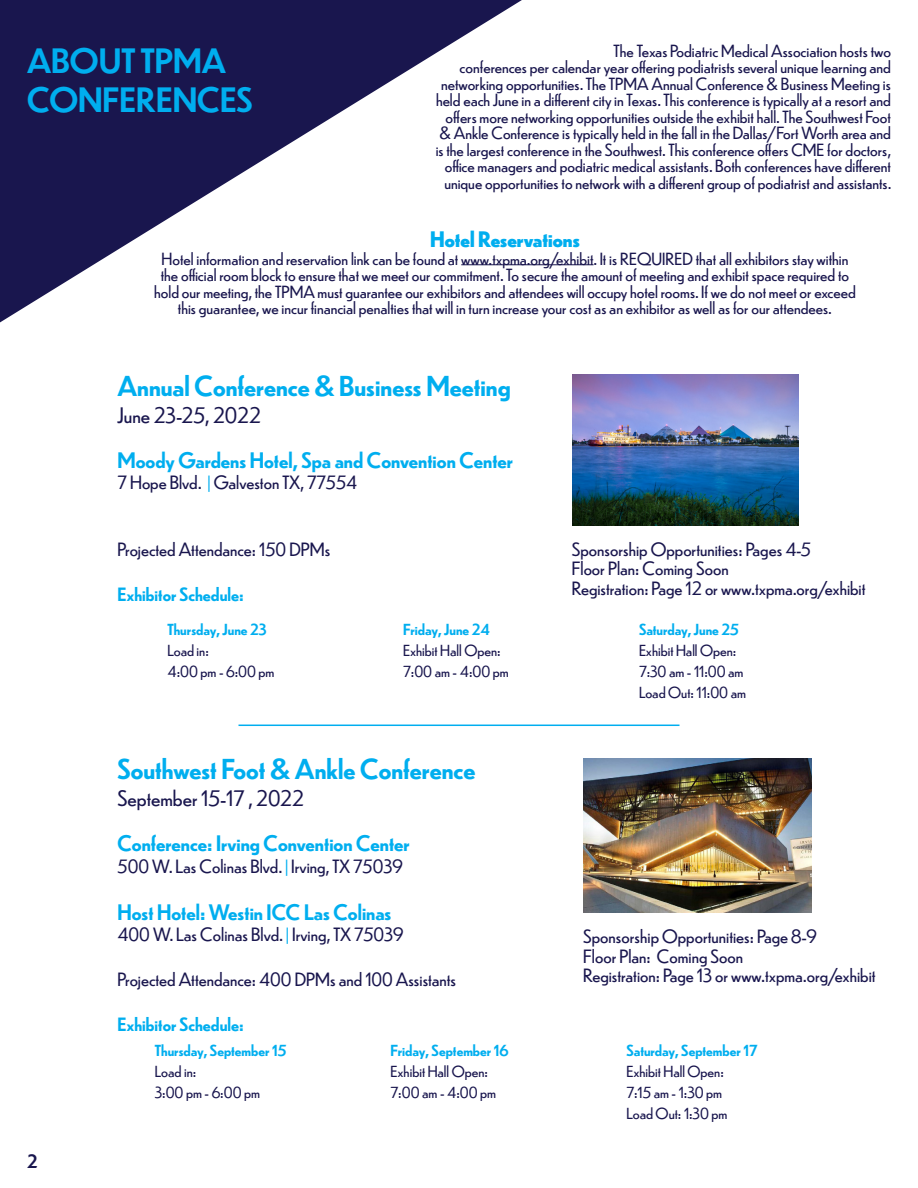
<style>
.page{position:relative;width:918px;height:1188px;background:#fff}
.page>*{position:absolute;margin:0;border:0;box-sizing:border-box;transform-origin:0 0}
.t1{font:500 33px "Dunbar Low";color:#00aeef}
.t2{font:500 27px "Dunbar Low";color:#00aeef}
.t3{font:500 21px "Dunbar Low";color:#00aeef}
.t4{font:21px "Dunbar Low";color:#19164e}
.t5{font:700 21px "Dunbar Low";color:#00aeef}
.t6{font:18px "Dunbar Low";color:#19164e}
.t7{font:500 18px "Dunbar Low";color:#00aeef}
.t8{font:500 18px "Dunbar Low";color:#19164e}
.t9{font:16.5px/16.5px "Dunbar Low";color:#19164e;text-align:right}
.t10{font:15px "Dunbar Low";color:#19164e}
.t11{font:500 15px "Dunbar Low";color:#00aeef}
.s1{color:#00aeef}
</style>
<div class="page">
<svg style="left:0;top:0;width:566px;height:323px"></svg>
<hr style="left:238px;top:725px;width:442px;height:1px;background:#00aeef">
<img style="left:572px;top:374px;width:227px;height:151px">
<img style="left:583px;top:758px;width:229px;height:154px">
<hr style="left:461px;top:265px;width:133px;height:1px;background:#19164e">
<p class="t1" style="left:27px;top:36px;width:201px">ABOUT TPMA</p>
<p class="t1" style="left:27px;top:76px;width:227px">CONFERENCES</p>
<p class="t9" style="left:614px;top:42px;width:279px">The Texas Podiatric Medical Association hosts two</p>
<p class="t9" style="left:436px;top:58px;width:457px">conferences per calendar year offering podiatrists several unique learning and networking opportunities. The TPMA Annual Conference &amp; Business Meeting is held each June in a different city in Texas. This conference is typically at a resort and offers more networking opportunities outside the exhibit hall. The Southwest Foot &amp; Ankle Conference is typically held in the fall in the Dallas/Fort Worth area and is the largest conference in the Southwest. This conference offers CME for doctors, office managers and podiatric medical assistants. Both conferences have different unique opportunities to network with a different group of podiatrist and assistants.</p>
<p class="t5" style="left:430px;top:224px;width:151px">Hotel Reservations</p>
<p class="t9" style="left:154px;top:250px;width:703px;text-align:center">Hotel information and reservation link can be found at www.txpma.org/exhibit. It is REQUIRED that all exhibitors stay within the official room block to ensure that we meet our commitment. To secure the amount of meeting and exhibit space required to hold our meeting, the TPMA must guarantee our exhibitors and attendees will occupy hotel rooms. If we do not meet or exceed this guarantee, we incur financial penalties that will in turn increase your cost as an exhibitor as well as for our attendees.</p>
<p class="t8" style="left:27px;top:1148px;width:12px">2</p>
<p class="t2" style="left:117px;top:366px;width:395px">Annual Conference &amp; Business Meeting</p>
<p class="t4" style="left:117px;top:400px;width:145px">June 23-25, 2022</p>
<p class="t3" style="left:117px;top:445px;width:397px">Moody Gardens Hotel, Spa and Convention Center</p>
<p class="t6" style="left:117px;top:470px;width:241px">7 Hope Blvd. <span class="s1">|</span> Galveston TX, 77554</p>
<p class="t6" style="left:117px;top:536px;width:215px">Projected Attendance: 150 DPMs</p>
<p class="t7" style="left:117px;top:581px;width:128px">Exhibitor Schedule:</p>
<p class="t11" style="left:167px;top:618px;width:101px">Thursday, June 23</p>
<p class="t10" style="left:167px;top:639px;width:43px">Load in:</p>
<p class="t10" style="left:167px;top:660px;width:109px">4:00 pm - 6:00 pm</p>
<p class="t11" style="left:403px;top:618px;width:88px">Friday, June 24</p>
<p class="t10" style="left:403px;top:639px;width:99px">Exhibit Hall Open:</p>
<p class="t10" style="left:403px;top:660px;width:107px">7:00 am - 4:00 pm</p>
<p class="t2" style="left:117px;top:750px;width:359px">Southwest Foot &amp; Ankle Conference</p>
<p class="t4" style="left:117px;top:783px;width:188px">September 15-17 , 2022</p>
<p class="t3" style="left:117px;top:828px;width:294px">Conference: Irving Convention Center</p>
<p class="t6" style="left:117px;top:853px;width:287px">500 W. Las Colinas Blvd. <span class="s1">|</span> Irving, TX 75039</p>
<p class="t3" style="left:117px;top:897px;width:276px">Host Hotel: Westin ICC Las Colinas</p>
<p class="t6" style="left:117px;top:922px;width:288px">400 W. Las Colinas Blvd. <span class="s1">|</span> Irving, TX 75039</p>
<p class="t6" style="left:117px;top:967px;width:340px">Projected Attendance: 400 DPMs and 100 Assistants</p>
<p class="t7" style="left:117px;top:1012px;width:128px">Exhibitor Schedule:</p>
<p class="t11" style="left:155px;top:1040px;width:133px">Thursday, September 15</p>
<p class="t10" style="left:155px;top:1061px;width:43px">Load in:</p>
<p class="t10" style="left:155px;top:1082px;width:107px">3:00 pm - 6:00 pm</p>
<p class="t11" style="left:391px;top:1040px;width:120px">Friday, September 16</p>
<p class="t10" style="left:391px;top:1061px;width:99px">Exhibit Hall Open:</p>
<p class="t10" style="left:391px;top:1082px;width:107px">7:00 am - 4:00 pm</p>
<p class="t6" style="left:572px;top:536px;width:241px">Sponsorship Opportunities: Pages 4-5</p>
<p class="t6" style="left:572px;top:556px;width:158px">Floor Plan: Coming Soon</p>
<p class="t6" style="left:572px;top:575px;width:295px">Registration: Page 12 or www.txpma.org/exhibit</p>
<p class="t11" style="left:639px;top:618px;width:102px">Saturday, June 25</p>
<p class="t10" style="left:639px;top:639px;width:99px">Exhibit Hall Open:</p>
<p class="t10" style="left:639px;top:660px;width:106px">7:30 am - 11:00 am</p>
<p class="t10" style="left:639px;top:681px;width:109px">Load Out: 11:00 am</p>
<p class="t6" style="left:583px;top:923px;width:235px">Sponsorship Opportunities: Page 8-9</p>
<p class="t6" style="left:583px;top:943px;width:161px">Floor Plan: Coming Soon</p>
<p class="t6" style="left:583px;top:962px;width:294px">Registration: Page 13 or www.txpma.org/exhibit</p>
<p class="t11" style="left:626px;top:1040px;width:133px">Saturday, September 17</p>
<p class="t10" style="left:626px;top:1061px;width:99px">Exhibit Hall Open:</p>
<p class="t10" style="left:626px;top:1082px;width:97px">7:15 am - 1:30 pm</p>
<p class="t10" style="left:626px;top:1103px;width:103px">Load Out: 1:30 pm</p>
</div>
